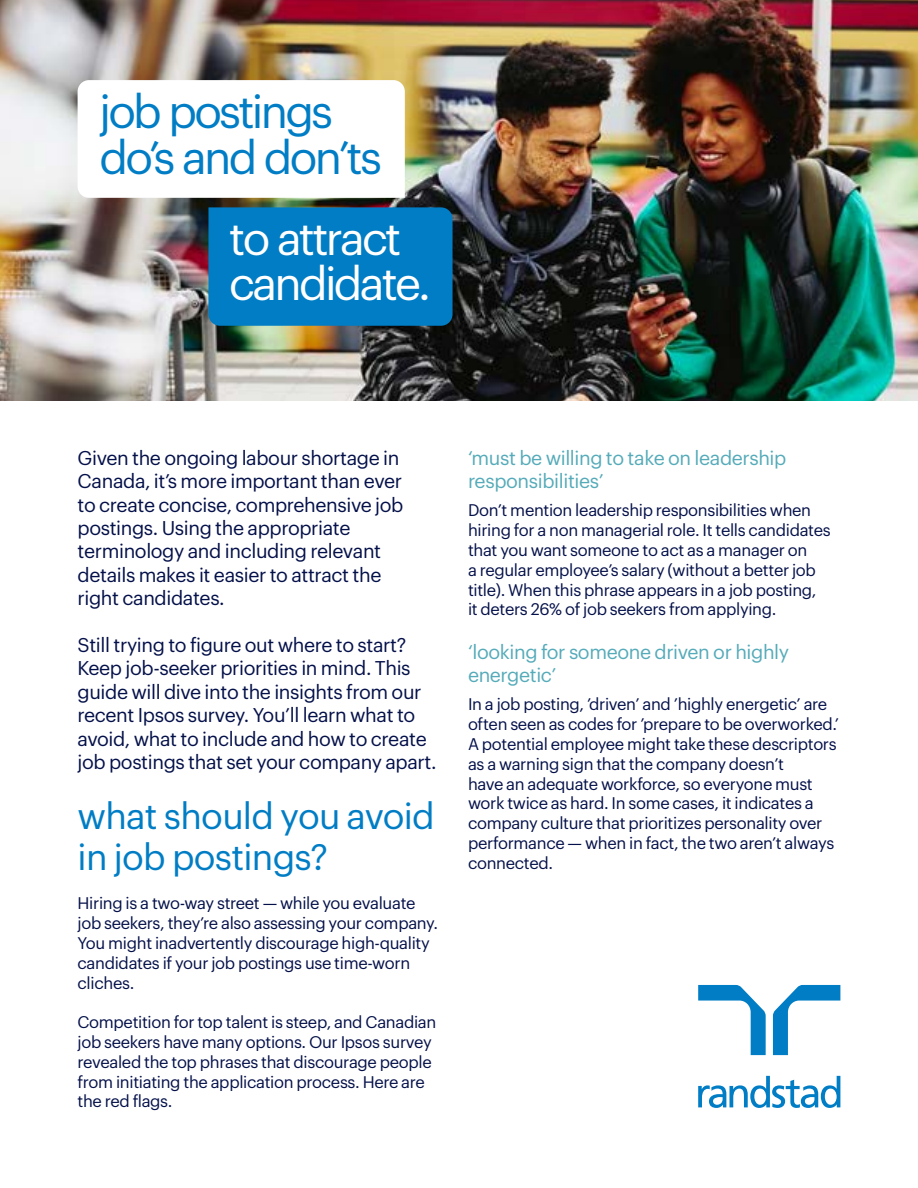
<style>
.page{position:relative;width:918px;height:1188px;background:#fff}
.page>*{position:absolute;margin:0;border:0;box-sizing:border-box;transform-origin:0 0}
.t1{font:45.75px/45.8px "Graphik";letter-spacing:-.06em;color:#007dc5}
.t2{font:45.75px/45.8px "Graphik";letter-spacing:-.06em;color:#fff}
.t3{font:36px/40.5px "Graphik";letter-spacing:-.02em;color:#007dc5}
.t4{font:19.5px/23.4px "Graphik";letter-spacing:-.02em;color:#041049}
.t5{font:19.5px/23.4px "Graphik";letter-spacing:-.02em;color:#55abb9}
.t6{font:16.5px/19.8px "Graphik";letter-spacing:-.02em;color:#041049}
</style>
<div class="page">
<img style="left:0;top:0;width:918px;height:400px">
<svg style="left:78px;top:80px;width:327px;height:118px"></svg>
<div style="left:208px;top:207px;width:245px;height:119px;background:#007dc5"></div>
<svg style="left:698px;top:985px;width:68px;height:70px"></svg>
<svg style="left:773px;top:985px;width:67px;height:70px"></svg>
<svg style="left:698px;top:1076px;width:142px;height:32px"></svg>
<h1 class="t1" style="left:99px;top:85px;width:284px">job postings do’s and don’ts</h1>
<h1 class="t2" style="left:229px;top:211px;width:203px">to attract candidate.</h1>
<p class="t4" style="left:78px;top:444px;width:327px">Given the ongoing labour shortage in Canada, it’s more important than ever to create concise, comprehensive job postings. Using the appropriate terminology and including relevant details makes it easier to attract the right candidates.</p>
<p class="t4" style="left:78px;top:632px;width:361px">Still trying to figure out where to start?<br>Keep job-seeker priorities in mind. This guide will dive into the insights from our recent Ipsos survey. You’ll learn what to avoid, what to include and how to create job postings that set your company apart.</p>
<h2 class="t3" style="left:78px;top:793px;width:359px">what should you avoid in job postings?</h2>
<p class="t6" style="left:78px;top:892px;width:362px">Hiring is a two-way street — while you evaluate job seekers, they’re also assessing your company.<br>You might inadvertently discourage high-quality candidates if your job postings use time-worn cliches.</p>
<p class="t6" style="left:78px;top:1011px;width:360px">Competition for top talent is steep, and Canadian job seekers have many options. Our Ipsos survey revealed the top phrases that discourage people from initiating the application process. Here are the red flags.</p>
<p class="t5" style="left:468px;top:444px;width:320px">‘must be willing to take on leadership responsibilities’</p>
<p class="t6" style="left:468px;top:499px;width:364px">Don’t mention leadership responsibilities when hiring for a non managerial role. It tells candidates that you want someone to act as a manager on<br>a regular employee’s salary (without a better job title). When this phrase appears in a job posting,<br>it deters 26% of job seekers from applying.</p>
<p class="t5" style="left:468px;top:638px;width:323px">‘looking for someone driven or highly energetic’</p>
<p class="t6" style="left:468px;top:693px;width:373px">In a job posting, ’driven’ and ’highly energetic’ are often seen as codes for ’prepare to be overworked.’ A potential employee might take these descriptors as a warning sign that the company doesn’t<br>have an adequate workforce, so everyone must work twice as hard. In some cases, it indicates a company culture that prioritizes personality over performance — when in fact, the two aren’t always connected.</p>
</div>
